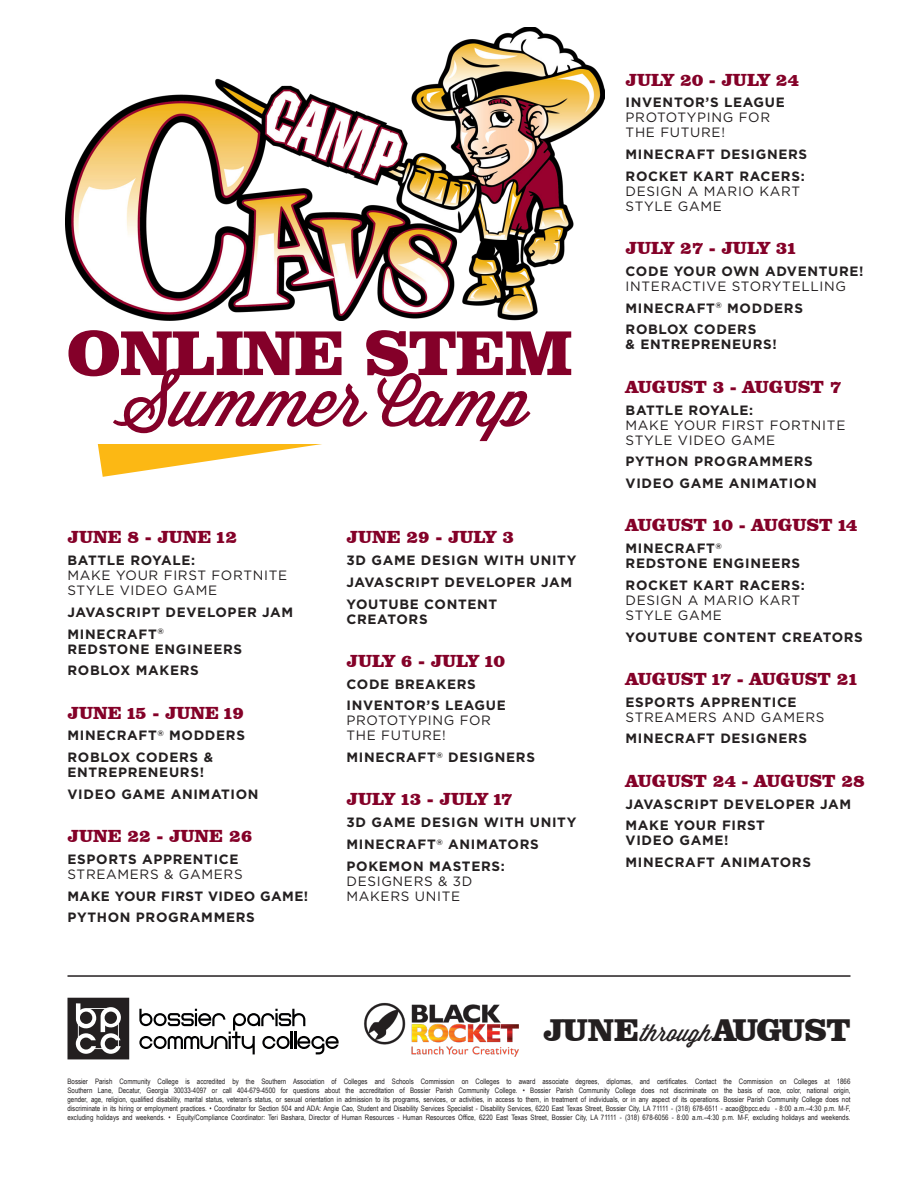
<style>
.page{position:relative;width:918px;height:1188px;background:#fff}
.page>*{position:absolute;margin:0;border:0;box-sizing:border-box;transform-origin:0 0}
.t1{font:68.55px "Wisdom Script";color:#840029}
.t2{font:900 64.95px "Clarendon BT";letter-spacing:-.02em;color:#840029}
.t3{font:900 32.4px "Clarendon BT";letter-spacing:-.03em;color:#231f20}
.t4{font:900 18px "Clarendon BT";color:#840128}
.t5{font:900 18px "Clarendon BT";letter-spacing:-.04em;color:#840128}
.t6{font:700 13.5px/21.8px "Gotham";letter-spacing:.05em;color:#231f20}
.t7{font:13.5px/15px "Gotham";letter-spacing:.05em;color:#231f20}
.t8{font:700 13.5px/21.8px "Gotham";letter-spacing:.03em;color:#231f20}
.t9{font:7.5px/9px "Arial Narrow";color:#231f20;text-align:justify}
.s1{font-weight:400}
.s2{font-family:"Wisdom Script";font-weight:400;font-size:22.95px}
</style>
<div class="page">
<svg style="left:97px;top:444px;width:225px;height:33px"></svg>
<img style="left:66px;top:27px;width:538px;height:294px">
<svg style="left:139px;top:1009px;width:200px;height:45px"></svg>
<svg style="left:68px;top:998px;width:61px;height:61px"></svg>
<img style="left:364px;top:1002px;width:155px;height:55px">
<hr style="left:68px;top:975px;width:782px;height:2px;background:#231f20">
<h2 class="t2" style="left:66px;top:313px;width:507px">ONLINE STEM</h2>
<h1 class="t1" style="left:112px;top:349px;width:417px">Summer Camp</h1>
<h3 class="t4" style="left:68px;top:526px;width:171px">JUNE 8 - JUNE 12</h3>
<h3 class="t6" style="left:68px;top:549px;width:129px">BATTLE ROYALE:</h3>
<h3 class="t7" style="left:68px;top:567px;width:221px">MAKE YOUR FIRST FORTNITE<br>STYLE VIDEO GAME</h3>
<h3 class="t6" style="left:68px;top:601px;width:227px">JAVASCRIPT DEVELOPER JAM<br>MINECRAFT<sup>®</sup></h3>
<h3 class="t6" style="left:67px;top:638px;width:176px">REDSTONE ENGINEERS<br>ROBLOX MAKERS</h3>
<h3 class="t4" style="left:68px;top:701px;width:178px">JUNE 15 - JUNE 19</h3>
<h3 class="t6" style="left:67px;top:724px;width:179px">MINECRAFT<sup>®</sup> MODDERS<br>ROBLOX CODERS &amp;</h3>
<h3 class="t6" style="left:67px;top:761px;width:193px">ENTREPRENEURS!<br>VIDEO GAME ANIMATION</h3>
<h3 class="t4" style="left:68px;top:825px;width:186px">JUNE 22 - JUNE 26</h3>
<h3 class="t6" style="left:68px;top:848px;width:173px">ESPORTS APPRENTICE</h3>
<h3 class="t7" style="left:68px;top:866px;width:177px">STREAMERS &amp; GAMERS</h3>
<h3 class="t8" style="left:68px;top:885px;width:242px">MAKE YOUR FIRST VIDEO GAME!<br>PYTHON PROGRAMMERS</h3>
<h3 class="t4" style="left:346px;top:526px;width:169px">JUNE 29 - JULY 3</h3>
<h3 class="t6" style="left:346px;top:549px;width:231px">3D GAME DESIGN WITH UNITY<br>JAVASCRIPT DEVELOPER JAM<br>YOUTUBE CONTENT</h3>
<h3 class="t6" style="left:346px;top:608px;width:83px">CREATORS</h3>
<h3 class="t4" style="left:346px;top:650px;width:160px">JULY 6 - JULY 10</h3>
<h3 class="t6" style="left:346px;top:673px;width:161px">CODE BREAKERS<br>INVENTOR’S LEAGUE</h3>
<h3 class="t7" style="left:346px;top:713px;width:146px">PROTOTYPING FOR<br>THE FUTURE!</h3>
<h3 class="t6" style="left:346px;top:746px;width:190px">MINECRAFT<sup>®</sup> DESIGNERS</h3>
<h3 class="t5" style="left:346px;top:788px;width:168px">JULY 13 - JULY 17</h3>
<h3 class="t6" style="left:346px;top:811px;width:231px">3D GAME DESIGN WITH UNITY<br>MINECRAFT<sup>®</sup> ANIMATORS<br>POKEMON MASTERS:</h3>
<h3 class="t7" style="left:346px;top:873px;width:127px">DESIGNERS &amp; 3D<br>MAKERS UNITE</h3>
<h3 class="t4" style="left:626px;top:68px;width:175px">JULY 20 - JULY 24</h3>
<h3 class="t6" style="left:626px;top:91px;width:161px">INVENTOR’S LEAGUE</h3>
<h3 class="t7" style="left:626px;top:110px;width:146px">PROTOTYPING FOR<br>THE FUTURE!</h3>
<h3 class="t6" style="left:626px;top:143px;width:183px">MINECRAFT DESIGNERS<br>ROCKET KART RACERS:</h3>
<h3 class="t7" style="left:626px;top:183px;width:176px">DESIGN A MARIO KART<br>STYLE GAME</h3>
<h3 class="t4" style="left:626px;top:237px;width:173px">JULY 27 - JULY 31</h3>
<h3 class="t6" style="left:626px;top:260px;width:240px">CODE YOUR OWN ADVENTURE!</h3>
<h3 class="t6" style="left:626px;top:275px;width:222px"><span class="s1">INTERACTIVE STORYTELLING<br></span>MINECRAFT<sup>®</sup> MODDERS<br>ROBLOX CODERS</h3>
<h3 class="t6" style="left:626px;top:333px;width:153px">&amp; ENTREPRENEURS!</h3>
<h3 class="t4" style="left:626px;top:375px;width:217px">AUGUST 3 - AUGUST 7</h3>
<h3 class="t6" style="left:626px;top:399px;width:129px">BATTLE ROYALE:</h3>
<h3 class="t7" style="left:626px;top:417px;width:221px">MAKE YOUR FIRST FORTNITE<br>STYLE VIDEO GAME</h3>
<h3 class="t6" style="left:626px;top:450px;width:193px">PYTHON PROGRAMMERS<br>VIDEO GAME ANIMATION</h3>
<h3 class="t4" style="left:626px;top:514px;width:234px">AUGUST 10 - AUGUST 14</h3>
<h3 class="t6" style="left:626px;top:541px;width:176px;line-height:15px">MINECRAFT<sup>®<br></sup>REDSTONE ENGINEERS</h3>
<h3 class="t6" style="left:626px;top:574px;width:181px">ROCKET KART RACERS:</h3>
<h3 class="t7" style="left:626px;top:592px;width:176px">DESIGN A MARIO KART<br>STYLE GAME</h3>
<h3 class="t6" style="left:626px;top:626px;width:239px">YOUTUBE CONTENT CREATORS</h3>
<h3 class="t4" style="left:626px;top:668px;width:235px">AUGUST 17 - AUGUST 21</h3>
<h3 class="t6" style="left:626px;top:691px;width:173px">ESPORTS APPRENTICE</h3>
<h3 class="t7" style="left:626px;top:709px;width:201px">STREAMERS AND GAMERS</h3>
<h3 class="t6" style="left:626px;top:727px;width:183px">MINECRAFT DESIGNERS</h3>
<h3 class="t4" style="left:626px;top:770px;width:241px">AUGUST 24 - AUGUST 28</h3>
<h3 class="t6" style="left:626px;top:793px;width:227px">JAVASCRIPT DEVELOPER JAM<br>MAKE YOUR FIRST</h3>
<h3 class="t6" style="left:626px;top:829px;width:187px">VIDEO GAME!<br>MINECRAFT ANIMATORS</h3>
<h3 class="t3" style="left:543px;top:1010px;width:309px">JUNE<span class="s2">through</span>AUGUST</h3>
<p class="t9" style="left:68px;top:1077px;width:785px">Bossier Parish Community College is accredited by the Southern Association of Colleges and Schools Commission on Colleges to award associate degrees, diplomas, and certificates. Contact the Commission on Colleges at 1866<br>Southern Lane, Decatur, Georgia 30033-4097 or call 404-679-4500 for questions about the accreditation of Bossier Parish Community College. • Bossier Parish Community College does not discriminate on the basis of race, color, national origin, gender, age, religion, qualified disability, marital status, veteran’s status, or sexual orientation in admission to its programs, services, or activities, in access to them, in treatment of individuals, or in any aspect of its operations. Bossier Parish Community College does not discriminate in its hiring or employment practices. • Coordinator for Section 504 and ADA: Angie Cao, Student and Disability Services Specialist - Disability Services, 6220 East Texas Street, Bossier City, LA 71111 - (318) 678-6511 - acao@bpcc.edu - 8:00 a.m.–4:30 p.m. M-F, excluding holidays and weekends. • Equity/Compliance Coordinator: Teri Bashara, Director of Human Resources - Human Resources Office, 6220 East Texas Street, Bossier City, LA 71111 - (318) 678-6056 - 8:00 a.m.–4:30 p.m. M-F, excluding holidays and weekends.</p>
</div>
